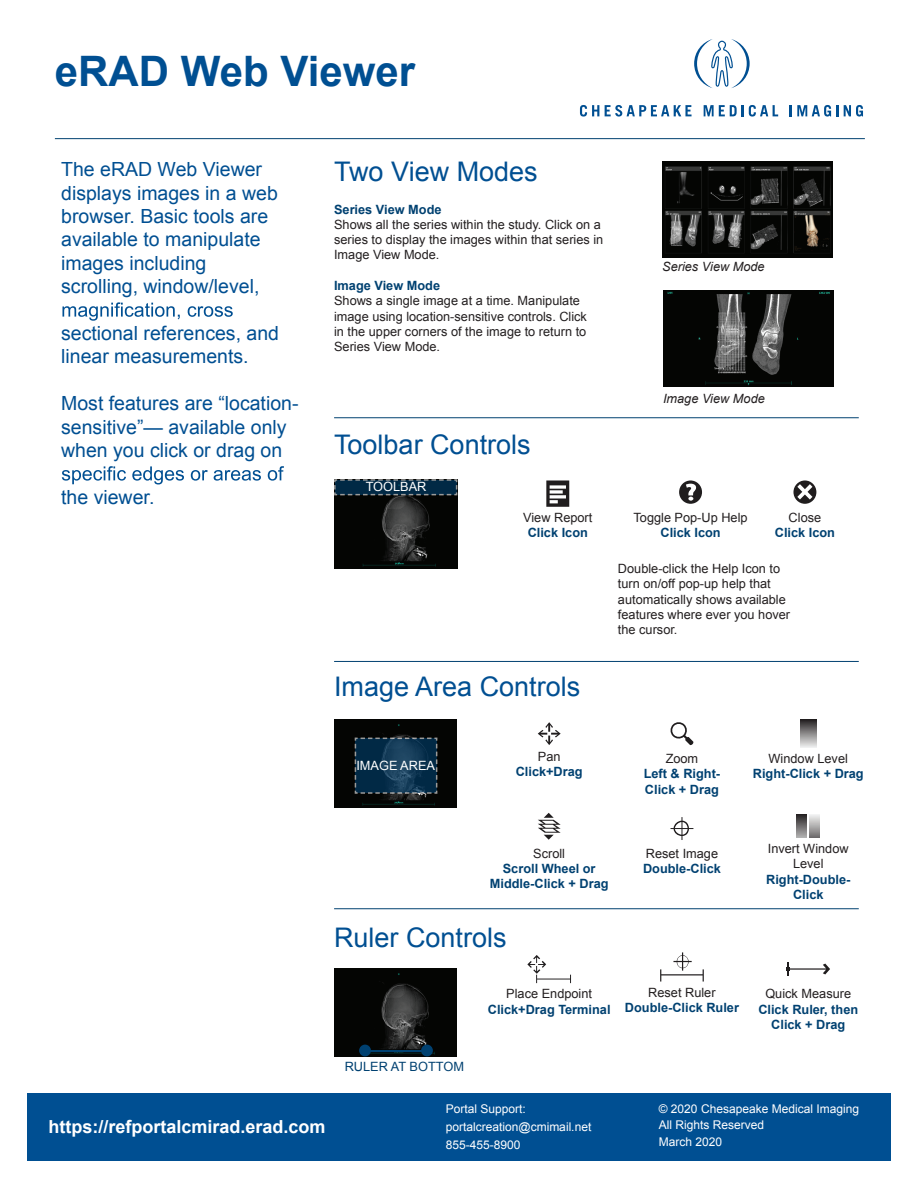
<style>
.page{position:relative;width:918px;height:1188px;background:#fff}
.page>*{position:absolute;margin:0;border:0;box-sizing:border-box;transform-origin:0 0}
.t1{font:700 42px "Arial";color:#004f92}
.t2{font:27px "Arial";color:#004f92}
.t3{font:19.5px/23.4px "Arial";color:#004f92}
.t4{font:700 18px "Arial";color:#fff}
.t5{font:12.75px/15.3px "Arial";color:#231f20}
.t6{font:700 12.75px/15.3px "Arial";color:#004171;text-align:center}
.t7{font:italic 12.75px "Arial";color:#231f20}
.t8{font:12.75px "Arial";color:#fff}
.t9{font:12.75px "Arial";color:#004171}
.t10{font:12px/18px "Arial";color:#fff}
</style>
<div class="page">
<div style="left:27px;top:1094px;width:864px;height:67px;background:#004f92"></div>
<svg style="left:671px;top:722px;width:22px;height:23px"></svg>
<svg style="left:786px;top:962px;width:44px;height:14px"></svg>
<img style="left:800px;top:720px;width:16px;height:28px">
<svg style="left:671px;top:817px;width:22px;height:23px"></svg>
<img style="left:797px;top:814px;width:23px;height:24px">
<svg style="left:807px;top:814px;width:1px;height:24px"></svg>
<svg style="left:538px;top:722px;width:23px;height:23px"></svg>
<svg style="left:527px;top:955px;width:44px;height:28px"></svg>
<svg style="left:538px;top:813px;width:23px;height:27px"></svg>
<svg style="left:660px;top:952px;width:44px;height:30px"></svg>
<div style="left:334px;top:720px;width:123px;height:88px;background:#040503"></div>
<svg style="left:354px;top:737px;width:84px;height:58px;background:#133650"></svg>
<img style="left:335px;top:496px;width:122px;height:72px">
<svg style="left:334px;top:479px;width:124px;height:17px;background:#133349"></svg>
<img style="left:334px;top:968px;width:123px;height:88px">
<svg style="left:359px;top:1045px;width:74px;height:11px"></svg>
<hr style="left:55px;top:138px;width:810px;height:1px;background:#004171">
<hr style="left:334px;top:908px;width:525px;height:1px;background:#004171">
<hr style="left:334px;top:661px;width:525px;height:1px;background:#004171">
<hr style="left:334px;top:417px;width:525px;height:1px;background:#004171">
<svg style="left:62px;top:302px;width:171px;height:19px"></svg>
<svg style="left:62px;top:466px;width:222px;height:19px"></svg>
<svg style="left:793px;top:480px;width:23px;height:24px"></svg>
<svg style="left:546px;top:480px;width:23px;height:27px"></svg>
<svg style="left:679px;top:480px;width:23px;height:24px"></svg>
<img style="left:662px;top:162px;width:170px;height:96px">
<img style="left:663px;top:291px;width:170px;height:96px">
<svg style="left:694px;top:39px;width:56px;height:49px"></svg>
<svg style="left:580px;top:105px;width:19px;height:12px"></svg>
<svg style="left:605px;top:105px;width:87px;height:12px"></svg>
<svg style="left:704px;top:105px;width:74px;height:12px"></svg>
<svg style="left:790px;top:105px;width:48px;height:12px"></svg>
<svg style="left:844px;top:105px;width:19px;height:12px"></svg>
<h1 class="t1" style="left:55px;top:44px;width:362px">eRAD Web Viewer</h1>
<h3 class="t3" style="left:61px;top:158px;width:218px">The eRAD Web Viewer displays images in a web browser. Basic tools are available to manipulate images including scrolling, window/level,</h3>
<h3 class="t3" style="left:61px;top:322px;width:219px">sectional references, and linear measurements.</h3>
<h3 class="t3" style="left:61px;top:392px;width:239px">Most features are “location&shy;sensitive”— available only when you click or drag on</h3>
<h3 class="t3" style="left:61px;top:485px;width:95px">the viewer.</h3>
<h2 class="t2" style="left:334px;top:154px;width:205px">Two View Modes</h2>
<p class="t6" style="left:334px;top:202px;width:109px">Series View Mode</p>
<p class="t5" style="left:334px;top:217px;width:271px">Shows all the series within the study. Click on a series to display the images within that series in<br>Image View Mode.</p>
<p class="t6" style="left:334px;top:278px;width:108px">Image View Mode</p>
<p class="t5" style="left:334px;top:293px;width:254px">Shows a single image at a time. Manipulate image using location-sensitive controls. Click in the upper corners of the image to return to Series View Mode.</p>
<p class="t7" style="left:662px;top:258px;width:104px">Series View Mode</p>
<h2 class="t2" style="left:334px;top:427px;width:198px">Toolbar Controls</h2>
<p class="t8" style="left:366px;top:479px;width:62px">TOOLBAR</p>
<p class="t5" style="left:523px;top:510px;width:71px">View Report</p>
<p class="t6" style="left:528px;top:526px;width:62px">Click Icon</p>
<h2 class="t2" style="left:334px;top:669px;width:248px">Image Area Controls</h2>
<p class="t7" style="left:663px;top:390px;width:103px">Image View Mode</p>
<p class="t5" style="left:789px;top:510px;width:34px">Close</p>
<p class="t6" style="left:775px;top:526px;width:62px">Click Icon</p>
<p class="t5" style="left:634px;top:510px;width:116px">Toggle Pop-Up Help</p>
<p class="t6" style="left:660px;top:526px;width:62px">Click Icon</p>
<p class="t5" style="left:618px;top:561px;width:174px">Double-click the Help Icon to turn on/off pop-up help that automatically shows available features where ever you hover the cursor.</p>
<p class="t8" style="left:356px;top:757px;width:80px">IMAGE AREA</p>
<p class="t5" style="left:538px;top:749px;width:24px">Pan</p>
<p class="t6" style="left:516px;top:764px;width:68px">Click+Drag</p>
<p class="t5" style="left:666px;top:751px;width:34px">Zoom</p>
<p class="t6" style="left:644px;top:767px;width:78px;text-align:left">Left &amp; Right-<br>Click + Drag</p>
<p class="t5" style="left:769px;top:751px;width:81px">Window Level</p>
<p class="t6" style="left:753px;top:767px;width:112px">Right-Click + Drag</p>
<p class="t5" style="left:533px;top:846px;width:33px">Scroll</p>
<p class="t6" style="left:490px;top:861px;width:120px">Scroll Wheel or<br>Middle-Click + Drag</p>
<h2 class="t2" style="left:334px;top:920px;width:174px">Ruler Controls</h2>
<p class="t5" style="left:506px;top:986px;width:87px">Place Endpoint</p>
<p class="t6" style="left:488px;top:1002px;width:124px">Click+Drag Terminal</p>
<p class="t5" style="left:646px;top:846px;width:74px">Reset Image</p>
<p class="t6" style="left:643px;top:862px;width:79px">Double-Click</p>
<p class="t5" style="left:648px;top:985px;width:69px">Reset Ruler</p>
<p class="t6" style="left:625px;top:1000px;width:116px">Double-Click Ruler</p>
<p class="t9" style="left:345px;top:1058px;width:121px">RULER AT BOTTOM</p>
<p class="t5" style="left:768px;top:841px;width:82px;text-align:center">Invert Window<br>Level</p>
<p class="t6" style="left:766px;top:872px;width:86px">Right-Double-<br>Click</p>
<p class="t5" style="left:765px;top:986px;width:87px">Quick Measure</p>
<p class="t6" style="left:758px;top:1002px;width:101px">Click Ruler, then<br>Click + Drag</p>
<h3 class="t4" style="left:49px;top:1114px;width:279px">https://refportalcmirad.erad.com</h3>
<p class="t10" style="left:446px;top:1100px;width:147px">Portal Support: portalcreation@cmimail.net<br>855-455-8900</p>
<p class="t10" style="left:659px;top:1101px;width:202px;line-height:16.5px">© 2020 Chesapeake Medical Imaging<br>All Rights Reserved<br>March 2020</p>
</div>
